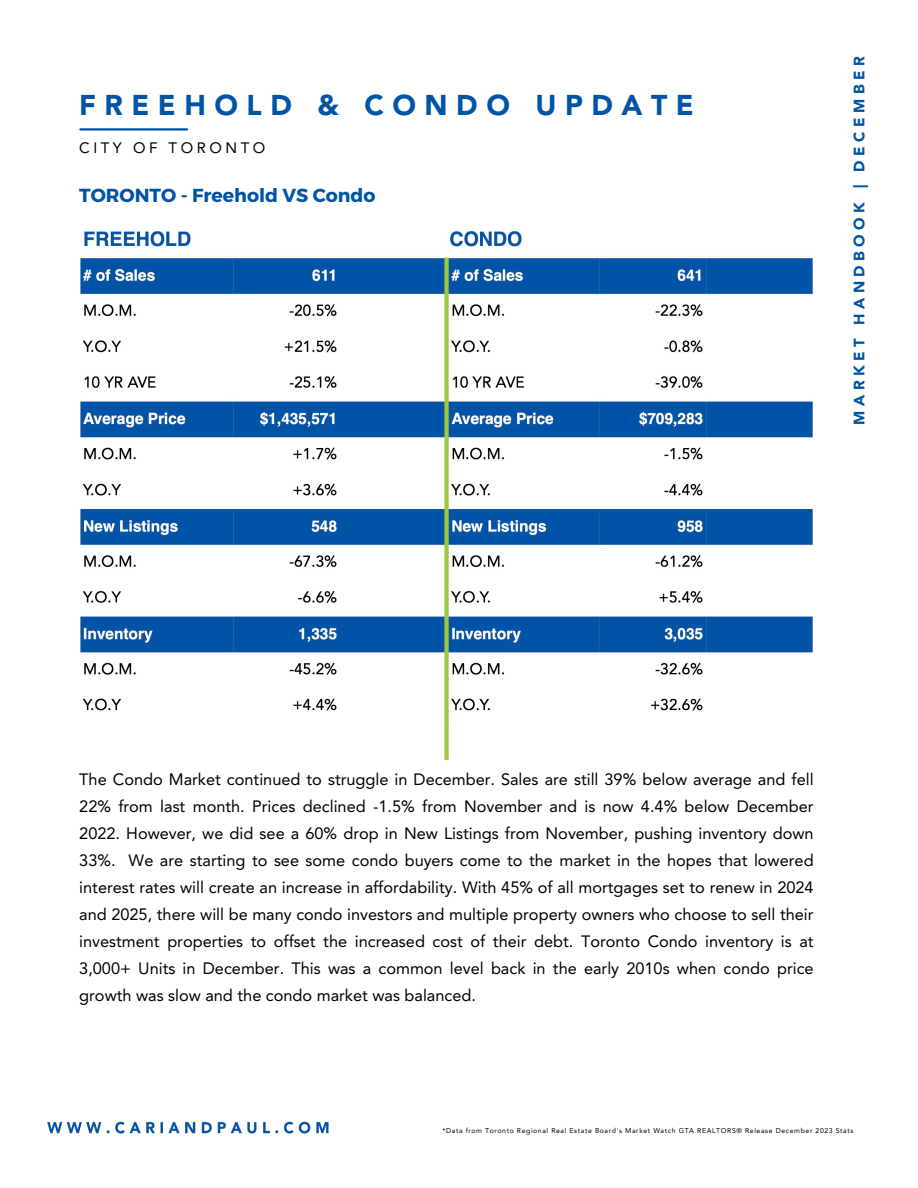
<style>
.page{position:relative;width:918px;height:1188px;background:#fff}
.page>*{position:absolute;margin:0;border:0;box-sizing:border-box;transform-origin:0 0}
.t1{font:900 28.35px "Avenir LT Std";letter-spacing:.3em;color:#0054a6}
.t2{font:700 18.9px "Montserrat";color:#0054a6}
.t3{font:16.35px/27px "Avenir LT Std";color:#000;text-align:justify}
.t4{font:900 15px "Avenir LT Std";letter-spacing:.3em;color:#0054a6}
.t5{font:15px "Avenir LT Std";letter-spacing:.235em;color:#000}
.t6{font:6.9px "Avenir LT Std";letter-spacing:.085em;color:#000}
</style>
<div class="page">
<hr style="left:80px;top:128px;width:107px;height:3px;background:#0054a6">
<img style="left:80px;top:231px;width:733px;height:530px">
<img style="left:47px;top:1121px;width:282px;height:13px">
<h2 class="t1" style="left:79px;top:93px;width:616px">FREEHOLD &amp; CONDO UPDATE</h2>
<p class="t5" style="left:79px;top:142px;width:188px">CITY OF TORONTO</p>
<h3 class="t2" style="left:79px;top:183px;width:298px">TORONTO - Freehold VS Condo</h3>
<h4 class="t4" style="left:853px;top:425px;width:370px;rotate:-90deg">MARKET HANDBOOK | DECEMBER</h4>
<p class="t3" style="left:79px;top:767px;width:736px">The Condo Market continued to struggle in December. Sales are still 39% below average and fell 22% from last month. Prices declined -1.5% from November and is now 4.4% below December 2022. However, we did see a 60% drop in New Listings from November, pushing inventory down 33%. We are starting to see some condo buyers come to the market in the hopes that lowered interest rates will create an increase in affordability. With 45% of all mortgages set to renew in 2024 and 2025, there will be many condo investors and multiple property owners who choose to sell their investment properties to offset the increased cost of their debt. Toronto Condo inventory is at 3,000+ Units in December. This was a common level back in the early 2010s when condo price growth was slow and the condo market was balanced.</p>
<h5 class="t6" style="left:442px;top:1127px;width:413px">*Data from Toronto Regional Real Estate Board's Market Watch GTA REALTORS® Release December 2023 Stats</h5>
</div>
